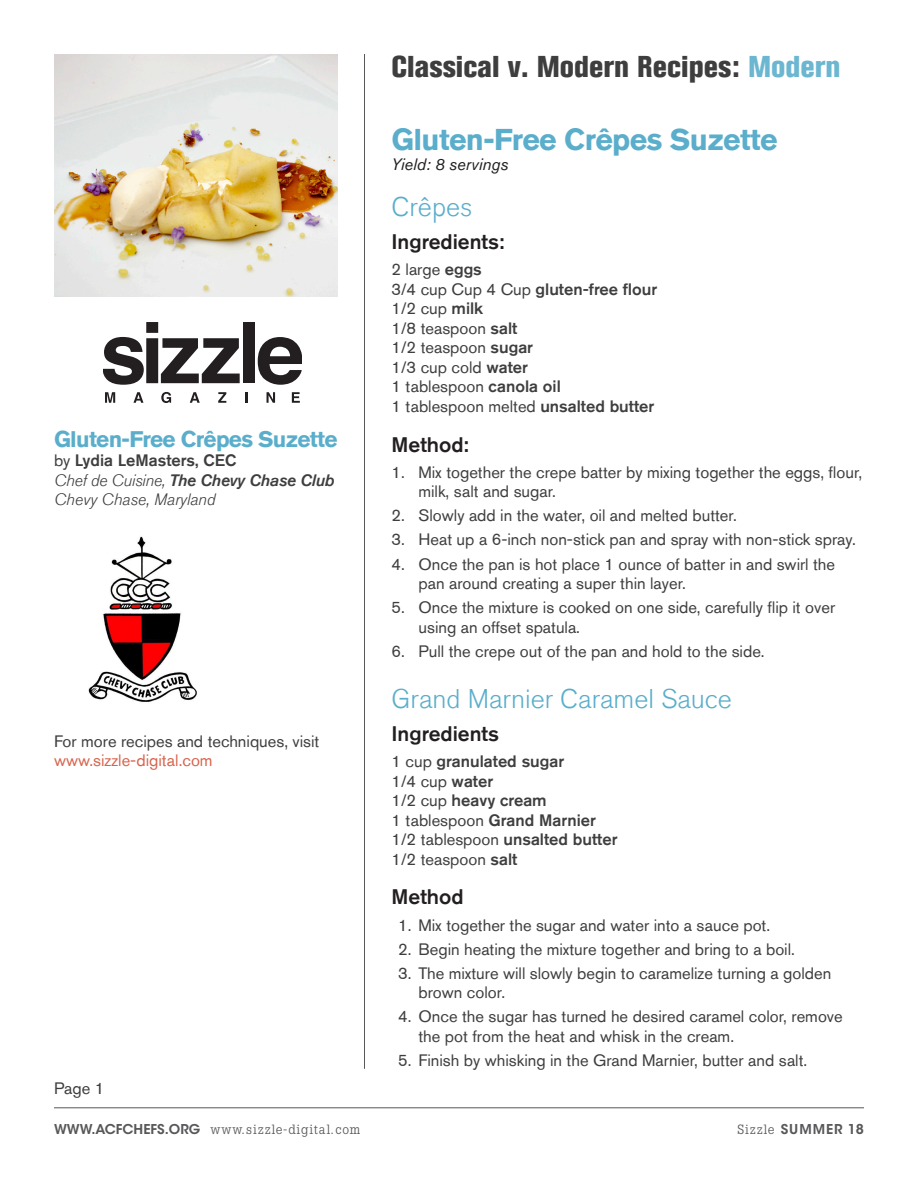
<style>
.page{position:relative;width:918px;height:1188px;background:#fff}
.page>*{position:absolute;margin:0;border:0;box-sizing:border-box;transform-origin:0 0}
.Heading{font:800 condensed 30px "Akzidenz Grotesk Std";color:#3e3e3f}
.Name_of_Dish{font:700 30px "Akzidenz Grotesk Std";letter-spacing:-.02em;color:#5aaecb}
.Secondary_Dish{font:300 27px "Akzidenz Grotesk Std";color:#5aaecb}
.Sidebar_-_Name_of_Di{font:700 22.5px "Akzidenz Grotesk Std";letter-spacing:-.03em;color:#5aaecb}
.Ingredients{font:500 21px "Akzidenz Grotesk Std";color:#231f20}
.Method{font:500 21px "Akzidenz Grotesk Std";color:#231f20}
.t1{font:16.5px/19.5px "Akzidenz Grotesk Std";color:#3e3e3f}
.t2{font:500 16.5px "Akzidenz Grotesk Std";color:#3e3e3f}
.t3{font:italic 500 16.5px "Akzidenz Grotesk Std";letter-spacing:-.01em;color:#3e3e3f}
.t4{font:italic 300 16.5px "Akzidenz Grotesk Std";color:#3e3e3f}
.Yield{font:italic 16.5px "Akzidenz Grotesk Std";color:#231f20}
.t5{font:13.5px "Slab Tall X";letter-spacing:.07em;color:#57585a}
.t6{font:600 13.5px "ITC Avant Garde Std";letter-spacing:.07em;color:#57585a}
.s1{font-weight:400}
.s2{font-weight:300}
.s3{color:#d8644d}
.s4{color:#6bb6d0}
.s5{font-weight:500}
.s6{font-family:"ITC Avant Garde Std";font-weight:600}
.s7{font-family:"Slab Tall X";font-weight:400}
</style>
<div class="page">
<hr style="left:54px;top:1107px;width:810px;height:1px;background:#57585a">
<hr style="left:364px;top:54px;width:1px;height:1015px;background:#57585a">
<img style="left:54px;top:54px;width:284px;height:243px">
<svg style="left:105px;top:392px;width:10px;height:11px"></svg>
<svg style="left:133px;top:392px;width:10px;height:11px"></svg>
<svg style="left:161px;top:392px;width:10px;height:11px"></svg>
<svg style="left:190px;top:392px;width:10px;height:11px"></svg>
<svg style="left:218px;top:392px;width:8px;height:11px"></svg>
<svg style="left:245px;top:392px;width:2px;height:11px"></svg>
<svg style="left:267px;top:392px;width:8px;height:11px"></svg>
<svg style="left:292px;top:392px;width:8px;height:11px"></svg>
<svg style="left:103px;top:322px;width:137px;height:63px"></svg>
<div style="left:243px;top:322px;width:12px;height:61px;background:#231f20"></div>
<svg style="left:258px;top:337px;width:44px;height:48px"></svg>
<img style="left:88px;top:536px;width:109px;height:166px">
<p class="Sidebar_-_Name_of_Di" style="left:54px;top:426px;width:285px">Gluten-Free Crêpes Suzette</p>
<p class="t2" style="left:54px;top:451px;width:184px"><span class="s1">by</span> Lydia LeMasters, CEC</p>
<p class="t3" style="left:54px;top:471px;width:282px"><span class="s2">Chef de Cuisine,</span> The Chevy Chase Club</p>
<p class="t4" style="left:54px;top:490px;width:163px">Chevy Chase, Maryland</p>
<p class="t1" style="left:54px;top:731px;width:267px">For more recipes and techniques, visit <span class="s3">www.sizzle-digital.com</span></p>
<p class="t1" style="left:54px;top:1079px;width:52px">Page 1</p>
<p class="Heading" style="left:392px;top:49px;width:451px">Classical v. Modern Recipes: <span class="s4">Modern</span></p>
<p class="Name_of_Dish" style="left:392px;top:122px;width:388px">Gluten-Free Crêpes Suzette</p>
<p class="Yield" style="left:392px;top:154px;width:118px">Yield: 8 servings</p>
<p class="Secondary_Dish" style="left:392px;top:192px;width:83px">Crêpes</p>
<p class="Ingredients" style="left:392px;top:229px;width:114px">Ingredients:</p>
<p class="t1" style="left:392px;top:260px;width:92px">2 large <span class="s5">eggs</span></p>
<p class="t2" style="left:392px;top:279px;width:267px"><span class="s1">3/4 cup Cup 4 Cup</span> gluten-free flour</p>
<p class="t1" style="left:392px;top:299px;width:93px">1/2 cup <span class="s5">milk</span></p>
<p class="t1" style="left:392px;top:318px;width:127px">1/8 teaspoon <span class="s5">salt</span></p>
<p class="t1" style="left:392px;top:338px;width:143px">1/2 teaspoon <span class="s5">sugar</span></p>
<p class="t1" style="left:392px;top:357px;width:138px">1/3 cup cold <span class="s5">water</span></p>
<p class="t1" style="left:392px;top:377px;width:171px">1 tablespoon <span class="s5">canola oil</span></p>
<p class="t1" style="left:392px;top:396px;width:264px">1 tablespoon melted <span class="s5">unsalted butter</span></p>
<p class="Method" style="left:392px;top:431px;width:79px">Method:</p>
<p class="t1" style="left:418px;top:462px;width:445px;text-indent:-27px">1. Mix together the crepe batter by mixing together the eggs, flour, milk, salt and sugar.</p>
<p class="t1" style="left:392px;top:506px;width:347px">2. Slowly add in the water, oil and melted butter.</p>
<p class="t1" style="left:392px;top:530px;width:466px">3. Heat up a 6-inch non-stick pan and spray with non-stick spray.</p>
<p class="t1" style="left:418px;top:554px;width:418px;text-indent:-27px">4. Once the pan is hot place 1 ounce of batter in and swirl the pan around creating a super thin layer.</p>
<p class="t1" style="left:418px;top:598px;width:418px;text-indent:-27px">5. Once the mixture is cooked on one side, carefully flip it over using an offset spatula.</p>
<p class="t1" style="left:392px;top:641px;width:375px">6. Pull the crepe out of the pan and hold to the side.</p>
<p class="Secondary_Dish" style="left:392px;top:683px;width:342px">Grand Marnier Caramel Sauce</p>
<p class="Ingredients" style="left:392px;top:721px;width:109px">Ingredients</p>
<p class="t2" style="left:392px;top:751px;width:174px"><span class="s1">1 cup</span> granulated sugar</p>
<p class="t1" style="left:392px;top:771px;width:103px">1/4 cup <span class="s5">water</span></p>
<p class="t2" style="left:392px;top:790px;width:157px"><span class="s1">1/2 cup</span> heavy cream</p>
<p class="t2" style="left:392px;top:810px;width:206px"><span class="s1">1 tablespoon</span> Grand Marnier</p>
<p class="t2" style="left:392px;top:829px;width:228px"><span class="s1">1/2 tablespoon</span> unsalted butter</p>
<p class="t1" style="left:392px;top:849px;width:127px">1/2 teaspoon <span class="s5">salt</span></p>
<p class="Method" style="left:392px;top:884px;width:74px">Method</p>
<p class="t1" style="left:398px;top:915px;width:373px">1. Mix together the sugar and water into a sauce pot.</p>
<p class="t1" style="left:398px;top:939px;width:398px">2. Begin heating the mixture together and bring to a boil.</p>
<p class="t1" style="left:418px;top:963px;width:414px;text-indent:-20px">3. The mixture will slowly begin to caramelize turning a golden brown color.</p>
<p class="t1" style="left:418px;top:1007px;width:426px;text-indent:-20px">4. Once the sugar has turned he desired caramel color, remove the pot from the heat and whisk in the cream.</p>
<p class="t1" style="left:398px;top:1050px;width:411px">5. Finish by whisking in the Grand Marnier, butter and salt.</p>
<p class="t5" style="left:54px;top:1121px;width:308px"><span class="s6">WWW.ACFCHEFS.ORG</span> www.sizzle-digital.com</p>
<p class="t6" style="left:737px;top:1121px;width:128px"><span class="s7">Sizzle</span> SUMMER 18</p>
</div>
